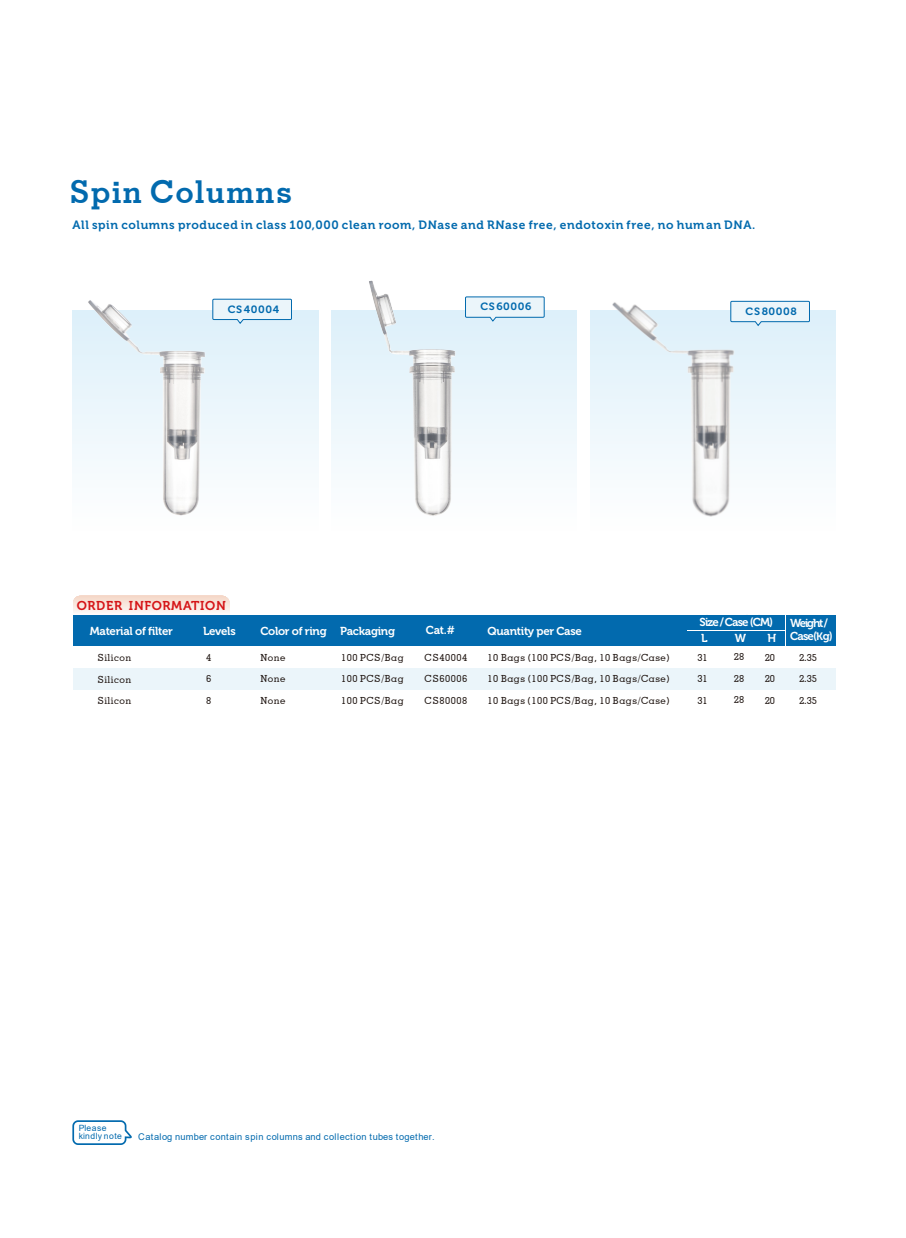
<style>
.page{position:relative;width:906px;height:1238px;background:#fff}
.page>*{position:absolute;margin:0;border:0;box-sizing:border-box;transform-origin:0 0}
.t1{font:700 31.5px "Geometric Slab 703 BT";letter-spacing:.055em;color:#026aae}
.t2{font:12.75px "Museo 700";letter-spacing:.05em;color:#d51518}
.t3{font:12px "Museo 700";letter-spacing:.055em;color:#026aae}
.t4{font:11.55px "Museo 700";letter-spacing:-.025em;color:#fff}
.t5{font:11.55px "Museo 700";letter-spacing:-.075em;color:#fff}
.t6{font:10.65px "Museo 700";color:#fff}
.t7{font:10.5px "Museo 700";letter-spacing:.05em;color:#026aae;scale:1.04 1}
.t8{font:500 9.75px "Geometric Slab 703 BT";letter-spacing:.055em;color:#221814}
.t9{font:9.3px "Arial";letter-spacing:.015em;color:#026aae}
.t10{font:8.55px/7.2px "Arial";letter-spacing:.04em;color:#026aae}
</style>
<div class="page">
<div style="left:73px;top:311px;width:245px;height:219px;background:linear-gradient(to bottom,#ddf0fa,#fefefe)"></div>
<div style="left:331px;top:311px;width:246px;height:219px;background:linear-gradient(to bottom,#ddf0fa,#fefefe)"></div>
<div style="left:590px;top:311px;width:245px;height:219px;background:linear-gradient(to bottom,#ddf0fa,#fefefe)"></div>
<div style="left:73px;top:668px;width:762px;height:21px;background:#ebf5fa"></div>
<div style="left:73px;top:615px;width:614px;height:30px;background:#026aae"></div>
<div style="left:688px;top:615px;width:147px;height:30px;background:#026aae"></div>
<hr style="left:688px;top:629px;width:98px;height:1px;background:#fff">
<hr style="left:785px;top:615px;width:1px;height:30px;background:#fff">
<hr style="left:73px;top:614px;width:156px;height:1px;background:#fffbfc">
<hr style="left:73px;top:613px;width:156px;height:1px;background:#fcf9f9">
<hr style="left:73px;top:612px;width:156px;height:1px;background:#fbf7f5">
<hr style="left:73px;top:611px;width:156px;height:1px;background:#fbf5f1">
<hr style="left:73px;top:610px;width:156px;height:1px;background:#faf2ee">
<hr style="left:73px;top:609px;width:156px;height:1px;background:#faf1eb">
<hr style="left:73px;top:608px;width:156px;height:1px;background:#faefe9">
<hr style="left:73px;top:607px;width:156px;height:1px;background:#faede6">
<hr style="left:73px;top:606px;width:156px;height:1px;background:#faeae3">
<hr style="left:73px;top:605px;width:156px;height:1px;background:#f9e9e0">
<hr style="left:73px;top:604px;width:156px;height:1px;background:#f9e8de">
<hr style="left:73px;top:603px;width:156px;height:1px;background:#f8e6dc">
<hr style="left:73px;top:602px;width:156px;height:1px;background:#f8e3d9">
<hr style="left:73px;top:601px;width:156px;height:1px;background:#f7e1d5">
<hr style="left:73px;top:600px;width:156px;height:1px;background:#f7dfd3">
<hr style="left:73px;top:599px;width:156px;height:1px;background:#f6ded0">
<hr style="left:73px;top:598px;width:156px;height:1px;background:#f6dbcd">
<hr style="left:73px;top:597px;width:156px;height:1px;background:#f5d9ca">
<hr style="left:73px;top:596px;width:156px;height:1px;background:#f5d7c8">
<hr style="left:73px;top:595px;width:156px;height:1px;background:#f5d6c6">
<svg style="left:212px;top:298px;width:80px;height:26px;background:#d3e7f2"></svg>
<svg style="left:482px;top:296px;width:63px;height:26px;background:#d4e7f3"></svg>
<svg style="left:737px;top:300px;width:73px;height:27px;background:#d5e8f3"></svg>
<img style="left:87px;top:300px;width:122px;height:216px">
<img style="left:349px;top:280px;width:133px;height:237px">
<img style="left:612px;top:300px;width:125px;height:220px">
<svg style="left:72px;top:1120px;width:60px;height:24px"></svg>
<h1 class="t1" style="left:70px;top:173px;width:224px">Spin Columns</h1>
<p class="t3" style="left:72px;top:218px;width:684px">All spin columns produced in class 100,000 clean room, DNase and RNase free, endotoxin free, no human DNA.</p>
<p class="t7" style="left:228px;top:303px;width:51px">CS 40004</p>
<p class="t7" style="left:480px;top:301px;width:51px">CS 60006</p>
<p class="t7" style="left:745px;top:305px;width:51px">CS80008</p>
<h2 class="t2" style="left:77px;top:598px;width:150px">ORDER INFORMATION</h2>
<p class="t4" style="left:90px;top:624px;width:85px">Material of filter</p>
<p class="t8" style="left:97px;top:651px;width:35px">Silicon</p>
<p class="t8" style="left:97px;top:673px;width:35px">Silicon</p>
<p class="t8" style="left:97px;top:694px;width:35px">Silicon</p>
<p class="t4" style="left:203px;top:624px;width:34px">Levels</p>
<p class="t4" style="left:260px;top:624px;width:68px">Color of ring</p>
<p class="t4" style="left:426px;top:624px;width:30px">Cat.#</p>
<p class="t4" style="left:487px;top:624px;width:96px">Quantity per Case</p>
<p class="t8" style="left:260px;top:651px;width:27px">None</p>
<p class="t8" style="left:260px;top:672px;width:27px">None</p>
<p class="t8" style="left:260px;top:694px;width:27px">None</p>
<p class="t4" style="left:340px;top:624px;width:56px">Packaging</p>
<p class="t8" style="left:487px;top:651px;width:183px">10 Bags (100 PCS/Bag, 10 Bags/Case)</p>
<p class="t8" style="left:487px;top:672px;width:183px">10 Bags (100 PCS/Bag, 10 Bags/Case)</p>
<p class="t8" style="left:487px;top:694px;width:183px">10 Bags (100 PCS/Bag, 10 Bags/Case)</p>
<p class="t8" style="left:424px;top:651px;width:44px">CS40004</p>
<p class="t8" style="left:424px;top:672px;width:44px">CS60006</p>
<p class="t8" style="left:424px;top:694px;width:44px">CS80008</p>
<p class="t8" style="left:341px;top:651px;width:64px">100 PCS/Bag</p>
<p class="t8" style="left:341px;top:672px;width:64px">100 PCS/Bag</p>
<p class="t8" style="left:341px;top:694px;width:64px">100 PCS/Bag</p>
<p class="t8" style="left:206px;top:651px;width:7px">4</p>
<p class="t8" style="left:206px;top:672px;width:7px">6</p>
<p class="t8" style="left:206px;top:694px;width:7px">8</p>
<p class="t5" style="left:699px;top:615px;width:75px">Size / Case (CM)</p>
<p class="t4" style="left:790px;top:617px;width:39px">Weight /</p>
<p class="t4" style="left:790px;top:629px;width:44px">Case( g)</p>
<p class="t6" style="left:816px;top:630px;width:8px">K</p>
<p class="t4" style="left:701px;top:632px;width:8px">L</p>
<p class="t4" style="left:734px;top:632px;width:13px">W</p>
<p class="t4" style="left:767px;top:632px;width:10px">H</p>
<p class="t8" style="left:697px;top:651px;width:12px">31</p>
<p class="t8" style="left:697px;top:673px;width:12px">31</p>
<p class="t8" style="left:697px;top:694px;width:12px">31</p>
<p class="t8" style="left:734px;top:650px;width:12px">28</p>
<p class="t8" style="left:734px;top:672px;width:12px">28</p>
<p class="t8" style="left:734px;top:694px;width:12px">28</p>
<p class="t8" style="left:765px;top:651px;width:12px">20</p>
<p class="t8" style="left:765px;top:673px;width:12px">20</p>
<p class="t8" style="left:765px;top:694px;width:12px">20</p>
<p class="t8" style="left:799px;top:651px;width:20px">2.35</p>
<p class="t8" style="left:799px;top:673px;width:20px">2.35</p>
<p class="t8" style="left:799px;top:694px;width:20px">2.35</p>
<p class="t10" style="left:79px;top:1124px;width:45px">Please kindly note</p>
<p class="t9" style="left:138px;top:1130px;width:298px">Catalog number contain spin columns and collection tubes together.</p>
</div>
